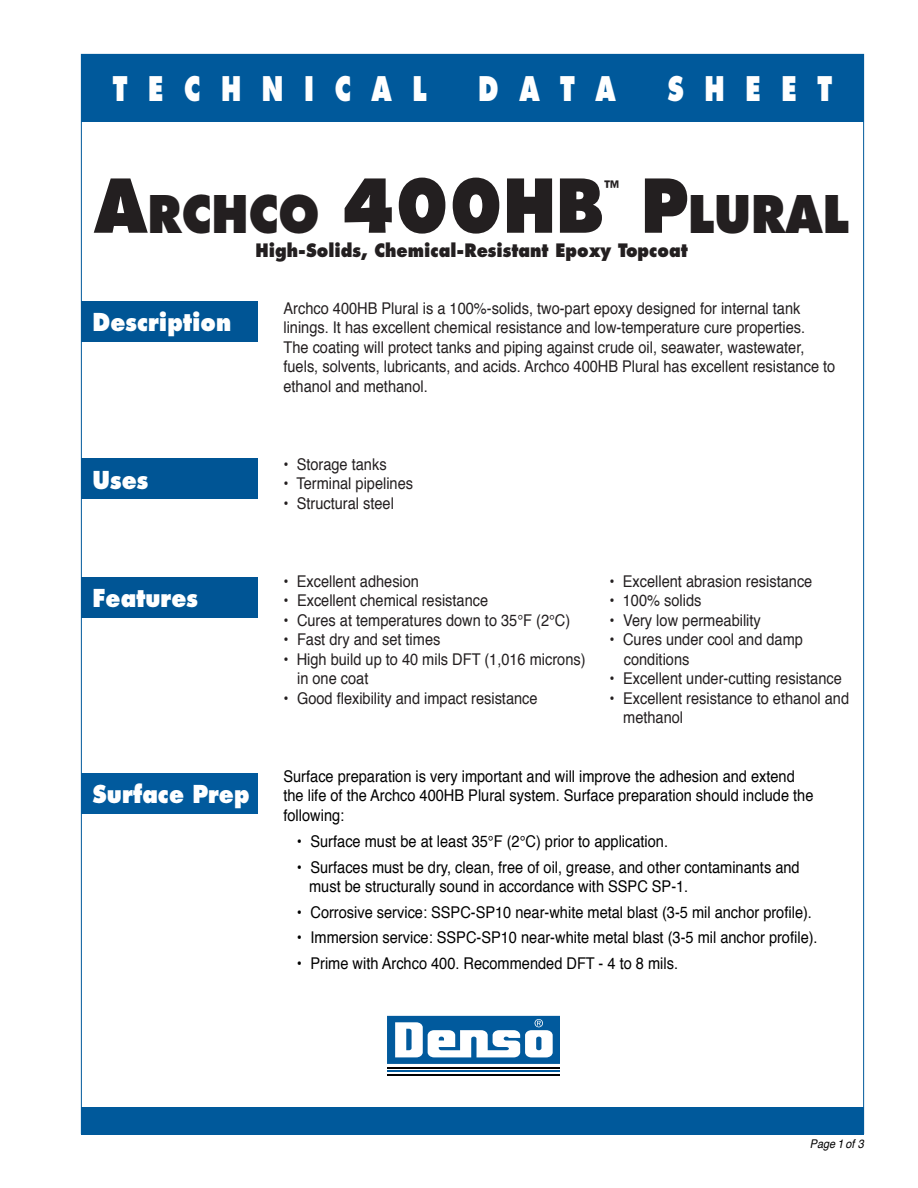
<style>
.page{position:relative;width:918px;height:1188px;background:#fff}
.page>*{position:absolute;margin:0;border:0;box-sizing:border-box;transform-origin:0 0}
.t1{font:800 72px "Futura";color:#231f20;scale:.9 1}
.t2{font:800 50.4px "Futura";color:#231f20;scale:.9 1}
.t3{font:800 33px "Futura";color:#fff;scale:.75 1}
.t4{font:800 24px "Futura";color:#fff;scale:.9 1}
.t5{font:800 18px "Futura";color:#231f20;scale:.9 1}
.t6{font:16.2px/19.5px "Helvetica";color:#231f20;scale:.9 1}
.t7{font:16.2px/19.5px "Helvetica";color:#000;scale:.9 1}
.t8{font:italic 12px "Helvetica";color:#000;scale:.9 1}
.s1{font-size:50.4px}
.s2{font-size:72px}
</style>
<div class="page">
<div style="left:81px;top:54px;width:783px;height:68px;background:#00599b"></div>
<div style="left:81px;top:1107px;width:783px;height:27px;background:#00599b"></div>
<svg style="left:387px;top:1015px;width:173px;height:61px"></svg>
<hr style="left:387px;top:1067px;width:173px;height:2px;background:#000001">
<hr style="left:387px;top:1071px;width:173px;height:1px;background:#015a9d">
<hr style="left:387px;top:1074px;width:173px;height:1px;background:#000001">
<svg style="left:387px;top:1016px;width:173px;height:48px"></svg>
<div style="left:81px;top:301px;width:176px;height:41px;background:#005595"></div>
<div style="left:81px;top:459px;width:176px;height:40px;background:#005595"></div>
<div style="left:81px;top:578px;width:176px;height:40px;background:#005595"></div>
<div style="left:81px;top:774px;width:176px;height:40px;background:#015a9d"></div>
<h3 class="t3" style="left:113px;top:73px;width:420px">T E C H N I C A L</h3>
<h3 class="t3" style="left:478px;top:73px;width:185px">D A T A</h3>
<h3 class="t3" style="left:668px;top:73px;width:221px">S H E E T</h3>
<h1 class="t1" style="left:94px;top:173px;width:568px">A<span class="s1">RCHCO</span> 400HB</h1>
<p class="t5" style="left:604px;top:179px;width:19px">™</p>
<h2 class="t2" style="left:641px;top:191px;width:233px"><span class="s2">P</span>LURAL</h2>
<p class="t5" style="left:256px;top:242px;width:482px">High-Solids, Chemical-Resistant Epoxy Topcoat</p>
<h3 class="t4" style="left:93px;top:311px;width:156px">Description</h3>
<h3 class="t4" style="left:93px;top:469px;width:63px">Uses</h3>
<h3 class="t4" style="left:93px;top:587px;width:119px">Features</h3>
<h3 class="t4" style="left:93px;top:784px;width:176px">Surface Prep</h3>
<p class="t6" style="left:284px;top:300px;width:615px">Archco 400HB Plural is a 100%-solids, two-part epoxy designed for internal tank linings. It has excellent chemical resistance and low-temperature cure properties.<br>The coating will protect tanks and piping against crude oil, seawater, wastewater, fuels, solvents, lubricants, and acids. Archco 400HB Plural has excellent resistance to ethanol and methanol.</p>
<p class="t6" style="left:284px;top:456px;width:116px">• Storage tanks</p>
<p class="t6" style="left:284px;top:475px;width:145px">• Terminal pipelines</p>
<p class="t6" style="left:284px;top:495px;width:124px">• Structural steel</p>
<p class="t6" style="left:284px;top:573px;width:152px">• Excellent adhesion</p>
<p class="t6" style="left:284px;top:592px;width:229px">• Excellent chemical resistance</p>
<p class="t6" style="left:284px;top:612px;width:320px">• Cures at temperatures down to 35°F (2°C)</p>
<p class="t6" style="left:284px;top:631px;width:176px">• Fast dry and set times</p>
<p class="t6" style="left:297px;top:651px;width:322px;text-indent:-14px">• High build up to 40 mils DFT (1,016 microns) in one coat</p>
<p class="t6" style="left:284px;top:690px;width:284px">• Good flexibility and impact resistance</p>
<p class="t6" style="left:610px;top:573px;width:227px">• Excellent abrasion resistance</p>
<p class="t6" style="left:610px;top:592px;width:104px">• 100% solids</p>
<p class="t6" style="left:610px;top:612px;width:170px">• Very low permeability</p>
<p class="t6" style="left:624px;top:631px;width:201px;text-indent:-14px">• Cures under cool and damp conditions</p>
<p class="t6" style="left:610px;top:670px;width:260px">• Excellent under-cutting resistance</p>
<p class="t6" style="left:623px;top:690px;width:253px;text-indent:-14px">• Excellent resistance to ethanol and methanol</p>
<p class="t7" style="left:284px;top:768px;width:590px">Surface preparation is very important and will improve the adhesion and extend the life of the Archco 400HB Plural system. Surface preparation should include the following:</p>
<p class="t7" style="left:297px;top:833px;width:414px">• Surface must be at least 35°F (2°C) prior to application.</p>
<p class="t7" style="left:309px;top:859px;width:547px;text-indent:-12px">• Surfaces must be dry, clean, free of oil, grease, and other contaminants and must be structurally sound in accordance with SSPC SP-1.</p>
<p class="t7" style="left:297px;top:904px;width:574px">• Corrosive service: SSPC-SP10 near-white metal blast (3-5 mil anchor profile).</p>
<p class="t7" style="left:297px;top:929px;width:580px">• Immersion service: SSPC-SP10 near-white metal blast (3-5 mil anchor profile).</p>
<p class="t7" style="left:297px;top:955px;width:425px">• Prime with Archco 400. Recommended DFT - 4 to 8 mils.</p>
<p class="t8" style="left:810px;top:1138px;width:62px">Page 1 of 3</p>
</div>
